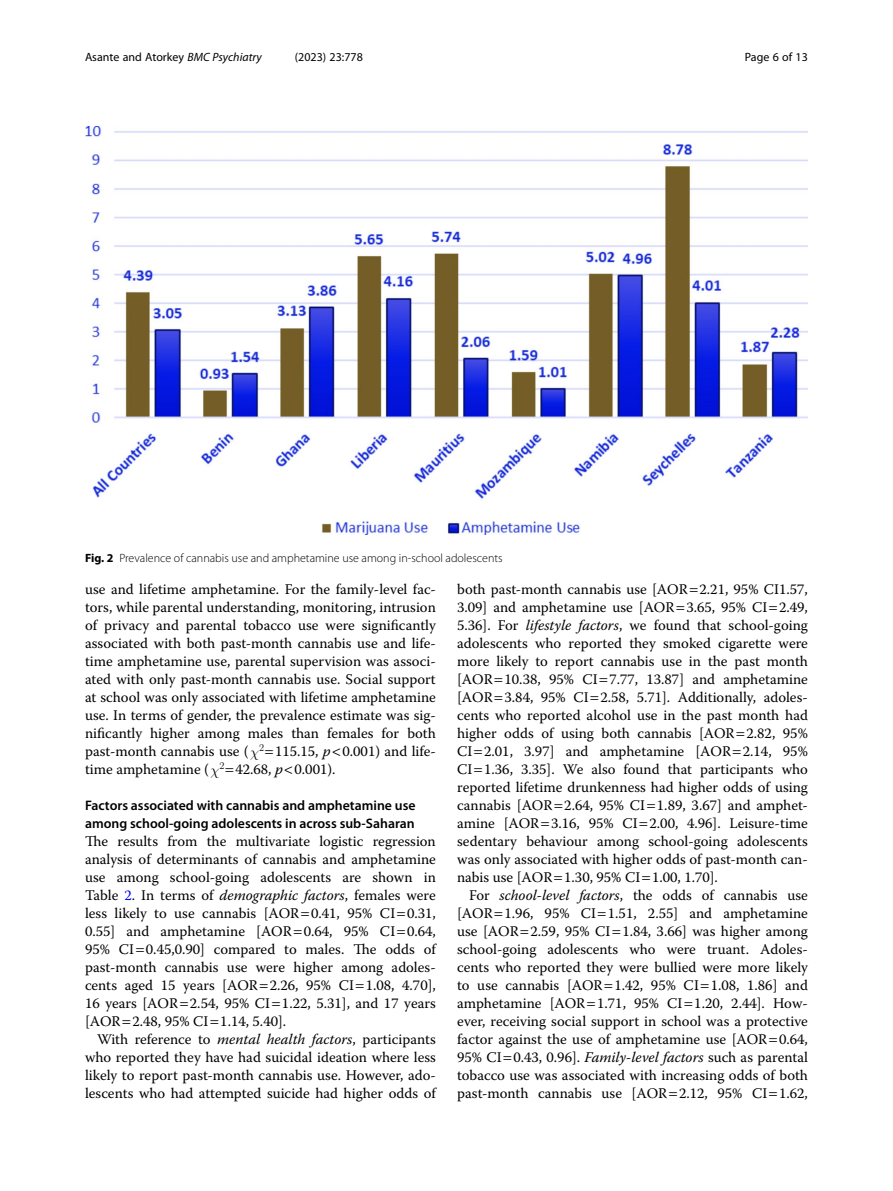
<style>
.page{position:relative;width:893px;height:1191px;background:#fff}
.page>*{position:absolute;margin:0;border:0;box-sizing:border-box;transform-origin:0 0}
.Body_Text_Indent{font:14.7px/18px "Warnock Pro";color:#000;text-align:justify}
.Body_Text{font:14.7px/18px "Warnock Pro";color:#000;text-align:justify}
.Head_2{font:600 13.8px/18px "Myriad Pro";color:#000}
.Figure_Caption{font:300 12px "Myriad Pro";color:#000}
.t1{font:12px "Myriad Pro";color:#000}
.s1{font-style:italic}
.s2{font-weight:700}
.s3{font-family:"CMMI12";font-size:14.85px}
.s4{color:#00f}
</style>
<div class="page">
<img style="left:85px;top:126px;width:723px;height:409px">
<p class="t1" style="left:85px;top:50px;width:178px">Asante and Atorkey <span class="s1">BMC Psychiatry</span></p>
<p class="t1" style="left:295px;top:50px;width:70px">(2023) 23:778</p>
<p class="t1" style="left:745px;top:50px;width:65px">Page 6 of 13</p>
<p class="Figure_Caption" style="left:85px;top:551px;width:419px"><span class="s2">Fig. 2</span> Prevalence of cannabis use and amphetamine use among in-school adolescents</p>
<p class="Body_Text" style="left:85px;top:580px;width:352px">use and lifetime amphetamine. For the family-level fac&shy;tors, while parental understanding, monitoring, intrusion of privacy and parental tobacco use were significantly associated with both past-month cannabis use and life&shy;time amphetamine use, parental supervision was associ&shy;ated with only past-month cannabis use. Social support at school was only associated with lifetime amphetamine use. In terms of gender, the prevalence estimate was sig&shy;nificantly higher among males than females for both past-month cannabis use (<span class="s3">χ</span><sup>2</sup></p>
<p class="Body_Text" style="left:275px;top:742px;width:162px">115.15, <span class="s1">p</span> 0.001) and life-</p>
<p class="Body_Text" style="left:85px;top:760px;width:141px">time amphetamine (<span class="s3">χ</span><sup>2</sup></p>
<p class="Body_Text" style="left:235px;top:760px;width:102px">42.68, <span class="s1">p</span> 0.001).</p>
<p class="Head_2" style="left:85px;top:796px;width:332px">Factors associated with cannabis and amphetamine use among school-going adolescents in across sub-Saharan</p>
<p class="Body_Text" style="left:85px;top:832px;width:352px">The results from the multivariate logistic regression analysis of determinants of cannabis and amphetamine use among school-going adolescents are shown in Table <span class="s4">2</span>. In terms of <span class="s1">demographic factors</span>, females were less likely to use cannabis [AOR 0.41, 95% CI 0.31, 0.55] and amphetamine [AOR 0.64, 95% CI 0.64, 95% CI 0.45,0.90] compared to males. The odds of past-month cannabis use were higher among adoles&shy;cents aged 15 years [AOR 2.26, 95% CI 1.08, 4.70], 16 years [AOR 2.54, 95% CI 1.22, 5.31], and 17 years [AOR 2.48, 95% CI 1.14, 5.40].</p>
<p class="Body_Text_Indent" style="left:85px;top:1030px;width:352px;text-indent:12px">With reference to <span class="s1">mental health factors</span>, participants who reported they have had suicidal ideation where less likely to report past-month cannabis use. However, ado&shy;lescents who had attempted suicide had higher odds of</p>
<p class="Body_Text_Indent" style="left:457px;top:580px;width:352px">both past-month cannabis use [AOR 2.21, 95% CI1.57, 3.09] and amphetamine use [AOR 3.65, 95% CI 2.49, 5.36]. For <span class="s1">lifestyle factors</span>, we found that school-going adolescents who reported they smoked cigarette were more likely to report cannabis use in the past month [AOR 10.38, 95% CI 7.77, 13.87] and amphetamine [AOR 3.84, 95% CI 2.58, 5.71]. Additionally, adoles&shy;cents who reported alcohol use in the past month had higher odds of using both cannabis [AOR 2.82, 95% CI 2.01, 3.97] and amphetamine [AOR 2.14, 95% CI 1.36, 3.35]. We also found that participants who reported lifetime drunkenness had higher odds of using cannabis [AOR 2.64, 95% CI 1.89, 3.67] and amphet&shy;amine [AOR 3.16, 95% CI 2.00, 4.96]. Leisure-time sedentary behaviour among school-going adolescents was only associated with higher odds of past-month can&shy;nabis use [AOR 1.30, 95% CI 1.00, 1.70].</p>
<p class="Body_Text_Indent" style="left:457px;top:886px;width:352px;text-indent:12px">For <span class="s1">school-level factors</span>, the odds of cannabis use [AOR 1.96, 95% CI 1.51, 2.55] and amphetamine use [AOR 2.59, 95% CI 1.84, 3.66] was higher among school-going adolescents who were truant. Adoles&shy;cents who reported they were bullied were more likely to use cannabis [AOR 1.42, 95% CI 1.08, 1.86] and amphetamine [AOR 1.71, 95% CI 1.20, 2.44]. How&shy;ever, receiving social support in school was a protective factor against the use of amphetamine use [AOR 0.64, 95% CI 0.43, 0.96]. <span class="s1">Family-level factors</span> such as parental tobacco use was associated with increasing odds of both past-month cannabis use [AOR 2.12, 95% CI 1.62,</p>
</div>
